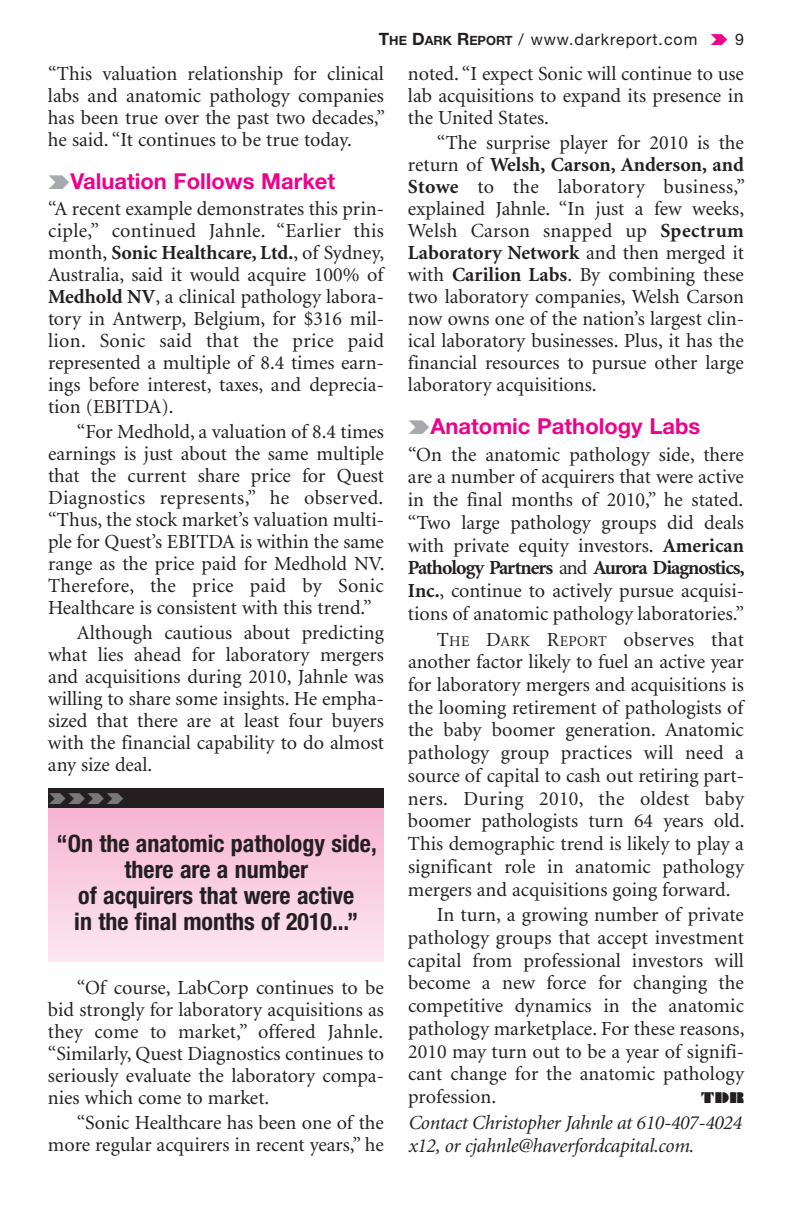
<style>
.page{position:relative;width:792px;height:1224px;background:#fff}
.page>*{position:absolute;margin:0;border:0;box-sizing:border-box;transform-origin:0 0}
.t1{font:700 condensed 24px/26px "Helvetica Neue";color:#231f20;text-align:center}
.t2{font:700 22px "Helvetica Neue";color:#ed028c}
.t3{font:20px/22px "Minion";color:#231f20;text-align:justify}
.t4{font:italic 20px/22.8px "Minion";letter-spacing:-.015em;color:#231f20}
.t5{font:16px "Helvetica Neue";letter-spacing:.06em;color:#231f20}
.t6{font:14px "Braggadocio";color:#231f20}
.s1{font-weight:700;font-size:17px}
.s2{font-weight:700;font-size:12.8px}
.s3{font-weight:700}
.s4{font-size:15px}
</style>
<div class="page">
<svg style="left:49px;top:808px;width:335px;height:154px;background:#f8cee0"></svg>
<div style="left:49px;top:788px;width:335px;height:20px;background:#231f20"></div>
<p class="t5" style="left:379px;top:33px;width:320px"><span class="s1">T</span><span class="s2">HE</span> <span class="s1">D</span><span class="s2">ARK</span> <span class="s1">R</span><span class="s2">EPORT</span> / www.darkreport.com</p>
<p class="t5" style="left:735px;top:33px;width:10px">9</p>
<p class="t3" style="left:48px;top:64px;width:339px">“This valuation relationship for clinical labs and anatomic pathology companies has been true over the past two decades,” he said. “It continues to be true today.</p>
<p class="t2" style="left:70px;top:173px;width:266px">Valuation Follows Market</p>
<p class="t3" style="left:48px;top:199px;width:338px">“A recent example demonstrates this prin&shy;ciple,” continued Jahnle. “Earlier this month, <span class="s3">Sonic Healthcare, Ltd.</span>, of Sydney, Australia, said it would acquire 100% of <span class="s3">Medhold NV</span>, a clinical pathology labora&shy;tory in Antwerp, Belgium, for $316 mil&shy;lion. Sonic said that the price paid represented a multiple of 8.4 times earn&shy;ings before interest, taxes, and deprecia&shy;tion (EBITDA).</p>
<p class="t3" style="left:48px;top:422px;width:338px;text-indent:29px">“For Medhold, a valuation of 8.4 times earnings is just about the same multiple that the current share price for Quest Diagnostics represents,” he observed. “Thus, the stock market’s valuation multi&shy;ple for Quest’s EBITDA is within the same range as the price paid for Medhold NV.<br>Therefore, the price paid by Sonic Healthcare is consistent with this trend.”</p>
<p class="t3" style="left:48px;top:623px;width:338px;text-indent:29px">Although cautious about predicting what lies ahead for laboratory mergers and acquisitions during 2010, Jahnle was willing to share some insights. He empha&shy;sized that there are at least four buyers with the financial capability to do almost any size deal.</p>
<p class="t3" style="left:408px;top:64px;width:338px">noted. “I expect Sonic will continue to use lab acquisitions to expand its presence in the United States.</p>
<p class="t3" style="left:408px;top:133px;width:339px;text-indent:29px">“The surprise player for 2010 is the return of <span class="s3">Welsh, Carson, Anderson, and Stowe</span> to the laboratory business,” explained Jahnle. “In just a few weeks, Welsh Carson snapped up <span class="s3">Spectrum Laboratory Network</span> and then merged it with <span class="s3">Carilion Labs</span>. By combining these two laboratory companies, Welsh Carson now owns one of the nation’s largest clin&shy;ical laboratory businesses. Plus, it has the financial resources to pursue other large laboratory acquisitions.</p>
<p class="t2" style="left:430px;top:418px;width:271px">Anatomic Pathology Labs</p>
<p class="t3" style="left:408px;top:445px;width:338px;line-height:22.8px">“On the anatomic pathology side, there are a number of acquirers that were active in the final months of 2010,” he stated. “Two large pathology groups did deals with private equity investors. <span class="s3">American Pathology Partners</span> and <span class="s3">Aurora Diagnostics, Inc.</span>, continue to actively pursue acquisi&shy;tions of anatomic pathology laboratories.”</p>
<p class="t3" style="left:408px;top:629px;width:338px;line-height:22.8px;text-indent:29px">T<span class="s4">HE</span> D<span class="s4">ARK</span> R<span class="s4">EPORT</span> observes that another factor likely to fuel an active year for laboratory mergers and acquisitions is the looming retirement of pathologists of the baby boomer generation. Anatomic pathology group practices will need a source of capital to cash out retiring part&shy;ners. During 2010, the oldest baby boomer pathologists turn 64 years old.<br>This demographic trend is likely to play a significant role in anatomic pathology mergers and acquisitions going forward.</p>
<p class="t3" style="left:408px;top:905px;width:338px;line-height:22.8px;text-indent:29px">In turn, a growing number of private pathology groups that accept investment capital from professional investors will become a new force for changing the competitive dynamics in the anatomic pathology marketplace. For these reasons, 2010 may turn out to be a year of signifi&shy;cant change for the anatomic pathology profession.</p>
<p class="t1" style="left:57px;top:833px;width:322px">“On the anatomic pathology side, there are a number<br>of acquirers that were active<br>in the final months of 2010...”</p>
<p class="t3" style="left:48px;top:978px;width:338px;text-indent:29px">“Of course, LabCorp continues to be bid strongly for laboratory acquisitions as they come to market,” offered Jahnle. “Similarly, Quest Diagnostics continues to seriously evaluate the laboratory compa&shy;nies which come to market.</p>
<p class="t3" style="left:48px;top:1113px;width:338px;text-align:right">“Sonic Healthcare has been one of the more regular acquirers in recent years,” he</p>
<p class="t6" style="left:701px;top:1092px;width:45px">TDR</p>
<p class="t4" style="left:408px;top:1113px;width:335px">Contact Christopher Jahnle at 610-407-4024 x12, or cjahnle@haverfordcapital.com.</p>
</div>
